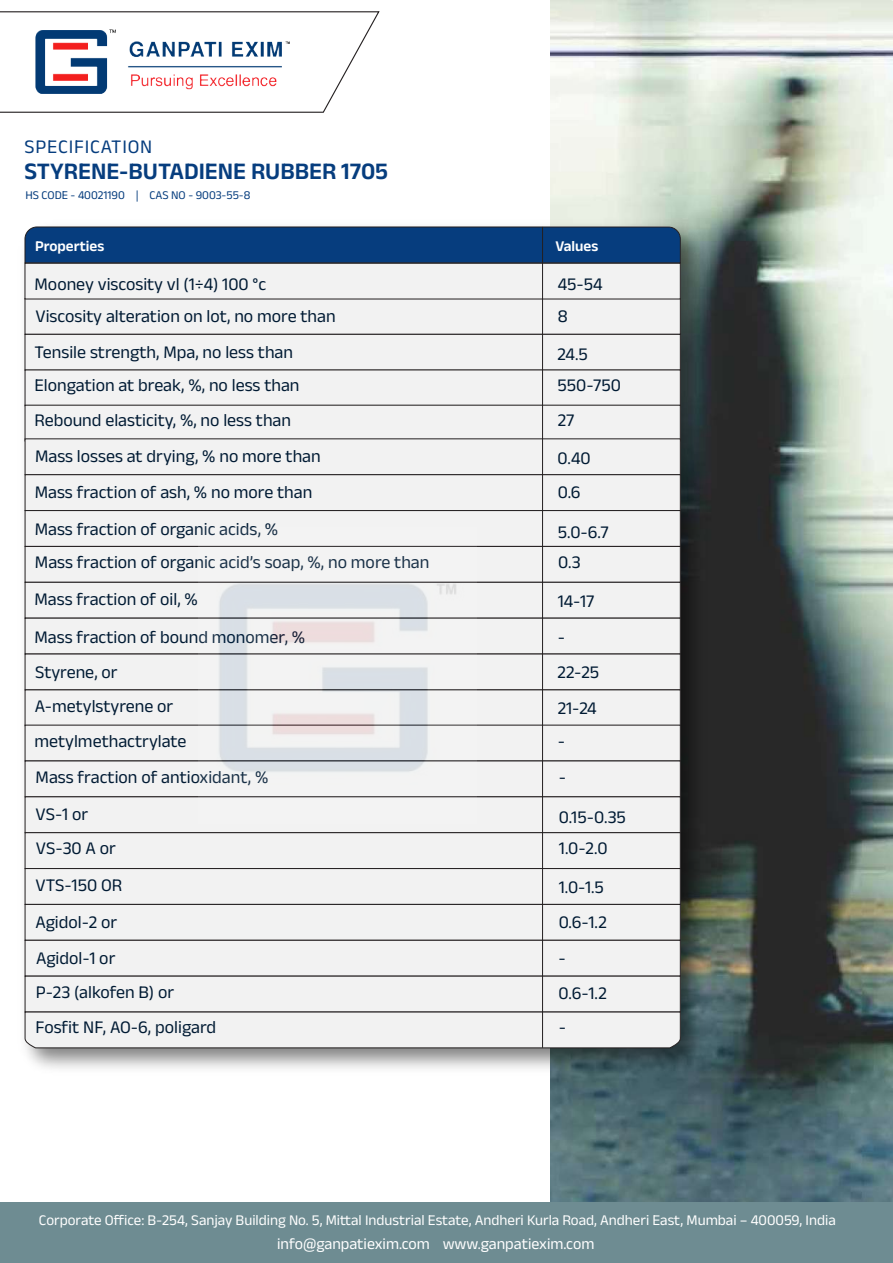
<style>
.page{position:relative;width:893px;height:1263px;background:#fff}
.page>*{position:absolute;margin:0;border:0;box-sizing:border-box;transform-origin:0 0}
.t1{font:600 24px "Anek Devanagari";color:#063d7e}
.t2{font:19.5px "Anek Devanagari";letter-spacing:.04em;color:#063d7e}
.t3{font:18px/35px "Anek Devanagari";color:#001a33}
.t4{font:15.9px "Anek Devanagari";color:#fff}
.t5{font:600 15.15px "Anek Devanagari";color:#fff}
.t6{font:15px "Anek Devanagari";color:#fff}
.t7{font:12px "Anek Devanagari";color:#063d7e}
</style>
<div class="page">
<img style="left:550px;top:0;width:343px;height:1202px">
<div style="left:0;top:1202px;width:893px;height:61px;background:#6e8c92"></div>
<svg style="left:0;top:11px;width:380px;height:102px"></svg>
<img style="left:24px;top:214px;width:690px;height:867px">
<div style="left:25px;top:298px;width:655px;height:36px;background:#f2f2f2"></div>
<div style="left:25px;top:263px;width:655px;height:36px;background:#f2f2f2;border:1px solid #231f20"></div>
<div style="left:25px;top:334px;width:655px;height:36px;background:#f2f2f2;border:1px solid #231f20"></div>
<div style="left:25px;top:370px;width:655px;height:36px;background:#f2f2f2"></div>
<div style="left:25px;top:405px;width:655px;height:36px;background:#f2f2f2"></div>
<div style="left:25px;top:439px;width:655px;height:36px;background:#f2f2f2"></div>
<div style="left:25px;top:474px;width:655px;height:37px;background:#f2f2f2;border:1px solid #231f20"></div>
<div style="left:25px;top:510px;width:655px;height:37px;background:#f2f2f2;border:1px solid #231f20"></div>
<div style="left:25px;top:546px;width:655px;height:36px;background:#f2f2f2;border:1px solid #231f20"></div>
<div style="left:25px;top:582px;width:655px;height:36px;background:#f2f2f2;border:1px solid #231f20"></div>
<div style="left:25px;top:618px;width:655px;height:36px;background:#f2f2f2;border:1px solid #231f20"></div>
<div style="left:25px;top:654px;width:655px;height:36px;background:#f2f2f2;border:1px solid #231f20"></div>
<div style="left:25px;top:690px;width:655px;height:36px;background:#f2f2f2"></div>
<div style="left:25px;top:725px;width:655px;height:36px;background:#f2f2f2;border:1px solid #231f20"></div>
<div style="left:25px;top:761px;width:655px;height:36px;background:#f2f2f2;border:1px solid #231f20"></div>
<div style="left:25px;top:797px;width:655px;height:36px;background:#f2f2f2"></div>
<div style="left:25px;top:832px;width:655px;height:37px;background:#f2f2f2;border:1px solid #231f20"></div>
<div style="left:25px;top:868px;width:655px;height:36px;background:#f2f2f2;border:1px solid #231f20"></div>
<div style="left:25px;top:904px;width:655px;height:36px;background:#f2f2f2;border:1px solid #231f20"></div>
<div style="left:25px;top:940px;width:655px;height:36px;background:#f2f2f2;border:1px solid #231f20"></div>
<div style="left:25px;top:976px;width:655px;height:36px;background:#f2f2f2;border:1px solid #231f20"></div>
<div style="left:25px;top:1012px;width:656px;height:36px;background:#f2f2f2"></div>
<div style="left:25px;top:227px;width:656px;height:36px;background:#063d7e"></div>
<hr style="left:542px;top:227px;width:1px;height:821px;background:#231f20">
<img style="left:198px;top:545px;width:279px;height:254px">
<img style="left:23px;top:18px;width:278px;height:86px">
<p class="t2" style="left:25px;top:134px;width:129px">SPECIFICATION</p>
<h1 class="t1" style="left:25px;top:156px;width:365px">STYRENE-BUTADIENE RUBBER 1705</h1>
<p class="t7" style="left:25px;top:187px;width:227px">HS CODE - 40021190 | CAS NO - 9003-55-8</p>
<p class="t5" style="left:35px;top:237px;width:71px">Properties</p>
<p class="t5" style="left:556px;top:237px;width:44px">Values</p>
<p class="t3" style="left:35px;top:267px;width:303px;line-height:32.1px">Mooney viscosity vl (1÷4) 100 °c<br>Viscosity alteration on lot, no more than</p>
<p class="t3" style="left:558px;top:267px;width:46px;line-height:32.1px">45-54<br>8</p>
<p class="t3" style="left:35px;top:335px;width:260px">Tensile strength, Mpa, no less than</p>
<p class="t3" style="left:558px;top:336px;width:32px">24.5</p>
<p class="t3" style="left:35px;top:367px;width:266px">Elongation at break, %, no less than<br>Rebound elasticity, %, no less than</p>
<p class="t3" style="left:558px;top:367px;width:65px">550-750<br>27</p>
<p class="t3" style="left:35px;top:438px;width:287px">Mass losses at drying, % no more than</p>
<p class="t3" style="left:558px;top:440px;width:35px">0.40</p>
<p class="t3" style="left:35px;top:474px;width:279px">Mass fraction of ash, % no more than</p>
<p class="t3" style="left:558px;top:474px;width:24px">0.6</p>
<p class="t3" style="left:35px;top:511px;width:245px">Mass fraction of organic acids, %</p>
<p class="t3" style="left:558px;top:514px;width:53px">5.0-6.7</p>
<p class="t3" style="left:35px;top:545px;width:396px">Mass fraction of organic acid’s soap, %, no more than</p>
<p class="t3" style="left:558px;top:545px;width:24px">0.3</p>
<p class="t3" style="left:35px;top:580px;width:272px;line-height:37.7px">Mass fraction of oil, %<br>Mass fraction of bound monomer, %</p>
<p class="t3" style="left:35px;top:655px;width:153px;line-height:34.5px">Styrene, or<br>A-metylstyrene or metylmethactrylate</p>
<p class="t3" style="left:558px;top:583px;width:43px">14-17 -<br>22-25<br>21-24 -</p>
<p class="t3" style="left:36px;top:759px;width:234px">Mass fraction of antioxidant, %</p>
<p class="t3" style="left:559px;top:760px;width:9px">-</p>
<p class="t3" style="left:36px;top:797px;width:54px">VS-1 or</p>
<p class="t3" style="left:559px;top:800px;width:69px">0.15-0.35</p>
<p class="t3" style="left:36px;top:830px;width:81px">VS-30 A or</p>
<p class="t3" style="left:559px;top:830px;width:50px">1.0-2.0</p>
<p class="t3" style="left:35px;top:866px;width:88px;line-height:37.7px">VTS-150 OR<br>Agidol-2 or</p>
<p class="t3" style="left:35px;top:940px;width:182px;line-height:34.5px">Agidol-1 or<br>P-23 (alkofen B) or<br>Fosfit NF, AO-6, poligard</p>
<p class="t3" style="left:558px;top:869px;width:50px">1.0-1.5<br>0.6-1.2 -<br>0.6-1.2 -</p>
<p class="t6" style="left:39px;top:1211px;width:798px">Corporate Office: B-254, Sanjay Building No. 5, Mittal Industrial Estate, Andheri Kurla Road, Andheri East, Mumbai – 400059, India</p>
<p class="t4" style="left:277px;top:1234px;width:319px">info@ganpatiexim.com www.ganpatiexim.com</p>
</div>
